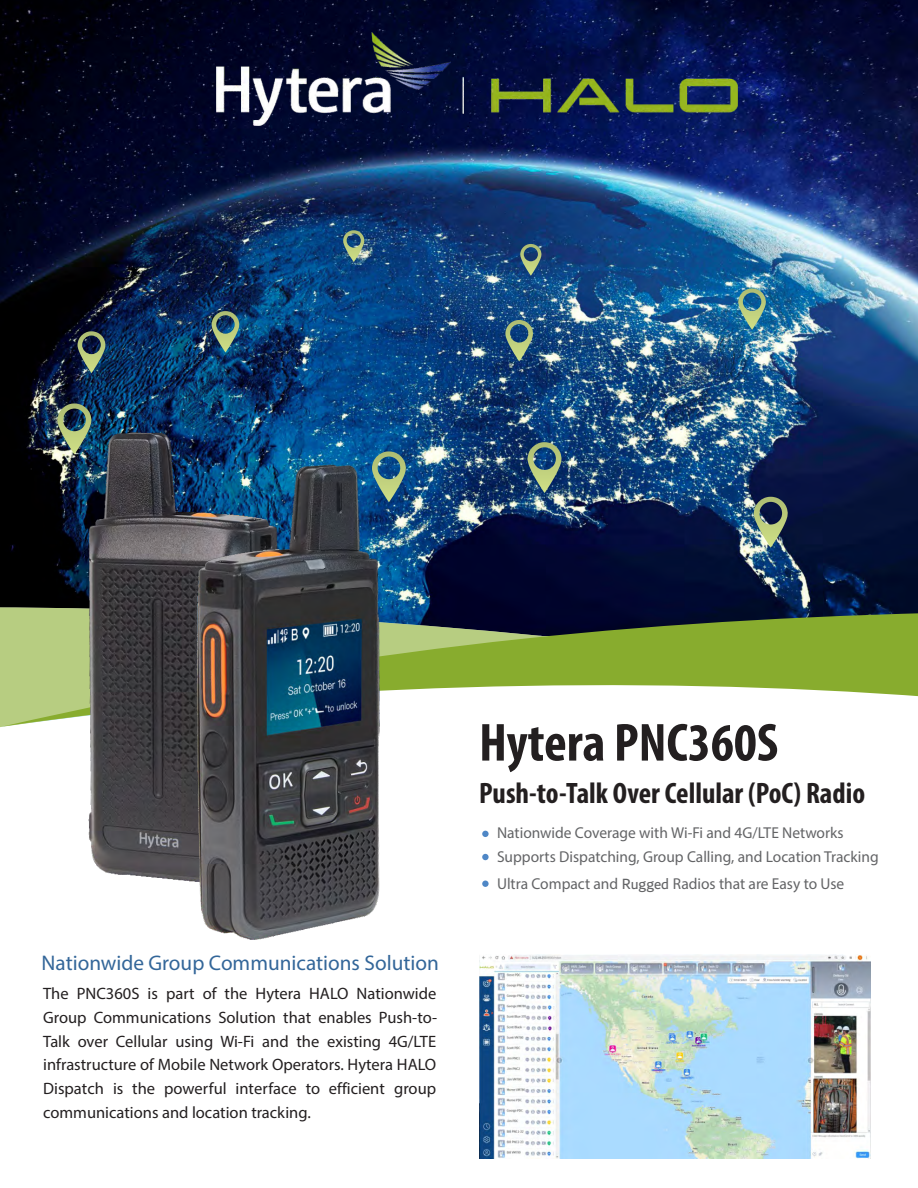
<style>
.page{position:relative;width:918px;height:1188px;background:#fff}
.page>*{position:absolute;margin:0;border:0;box-sizing:border-box;transform-origin:0 0}
.t1{font:700 condensed 54px "Myriad Pro";color:#231f20}
.t2{font:700 condensed 29.7px "Myriad Pro";color:#231f20}
.t3{font:21.3px "Myriad Pro";color:#369}
.t4{font:16.5px/23.9px "Myriad Pro";color:#231f20;text-align:justify}
.t5{font:15.75px/23.7px "Myriad Pro";color:#636466}
.s1{font-family:"Dubai"}
</style>
<div class="page">
<img style="left:0;top:0;width:918px;height:607px">
<svg style="left:0;top:607px;width:918px;height:120px;background:#3b4657"></svg>
<svg style="left:3px;top:613px;width:915px;height:113px;fill:#88ac2e"></svg>
<div style="left:482px;top:831px;width:7px;height:6px;background:#4f87c6;border-radius:50%"></div>
<div style="left:482px;top:854px;width:7px;height:6px;background:#4f87c6;border-radius:50%"></div>
<div style="left:482px;top:881px;width:7px;height:6px;background:#4f87c6;border-radius:50%"></div>
<svg style="left:754px;top:497px;width:35px;height:51px;background:#66786c"></svg>
<svg style="left:528px;top:442px;width:35px;height:51px;background:#577878"></svg>
<svg style="left:57px;top:403px;width:35px;height:12px"></svg>
<svg style="left:78px;top:331px;width:28px;height:42px"></svg>
<svg style="left:343px;top:230px;width:22px;height:32px"></svg>
<svg style="left:520px;top:244px;width:22px;height:32px"></svg>
<svg style="left:738px;top:288px;width:29px;height:42px"></svg>
<svg style="left:505px;top:320px;width:29px;height:41px"></svg>
<svg style="left:212px;top:311px;width:28px;height:41px"></svg>
<img style="left:217px;top:32px;width:521px;height:94px">
<img style="left:480px;top:954px;width:391px;height:205px">
<img style="left:43px;top:415px;width:285px;height:463px">
<img style="left:162px;top:449px;width:253px;height:491px">
<p class="t3" style="left:42px;top:954px;width:399px">Nationwide Group Communications Solution</p>
<p class="t4" style="left:43px;top:983px;width:395px">The PNC360S is part of the Hytera HALO Nationwide Group Communications Solution that enables Push-to-Talk over Cellular using Wi-Fi and the existing 4G/LTE infrastructure of Mobile Network Operators. Hytera HALO Dispatch is the powerful interface to efficient group communications and location tracking.</p>
<h1 class="t1" style="left:479px;top:720px;width:300px">Hytera PNC360S</h1>
<h2 class="t2" style="left:479px;top:780px;width:388px">Push-to-Talk Over Cellular (PoC) Radio</h2>
<p class="t5" style="left:497px;top:823px;width:383px">Nationwide Coverage with Wi-Fi and 4G/LTE Networks<br>Supports Dispatching, Group Calling, and Location Tracking</p>
<p class="t5" style="left:497px;top:873px;width:349px">Ultra Compact and <span class="s1">Rugged</span> Radios that are Easy to Use</p>
</div>
